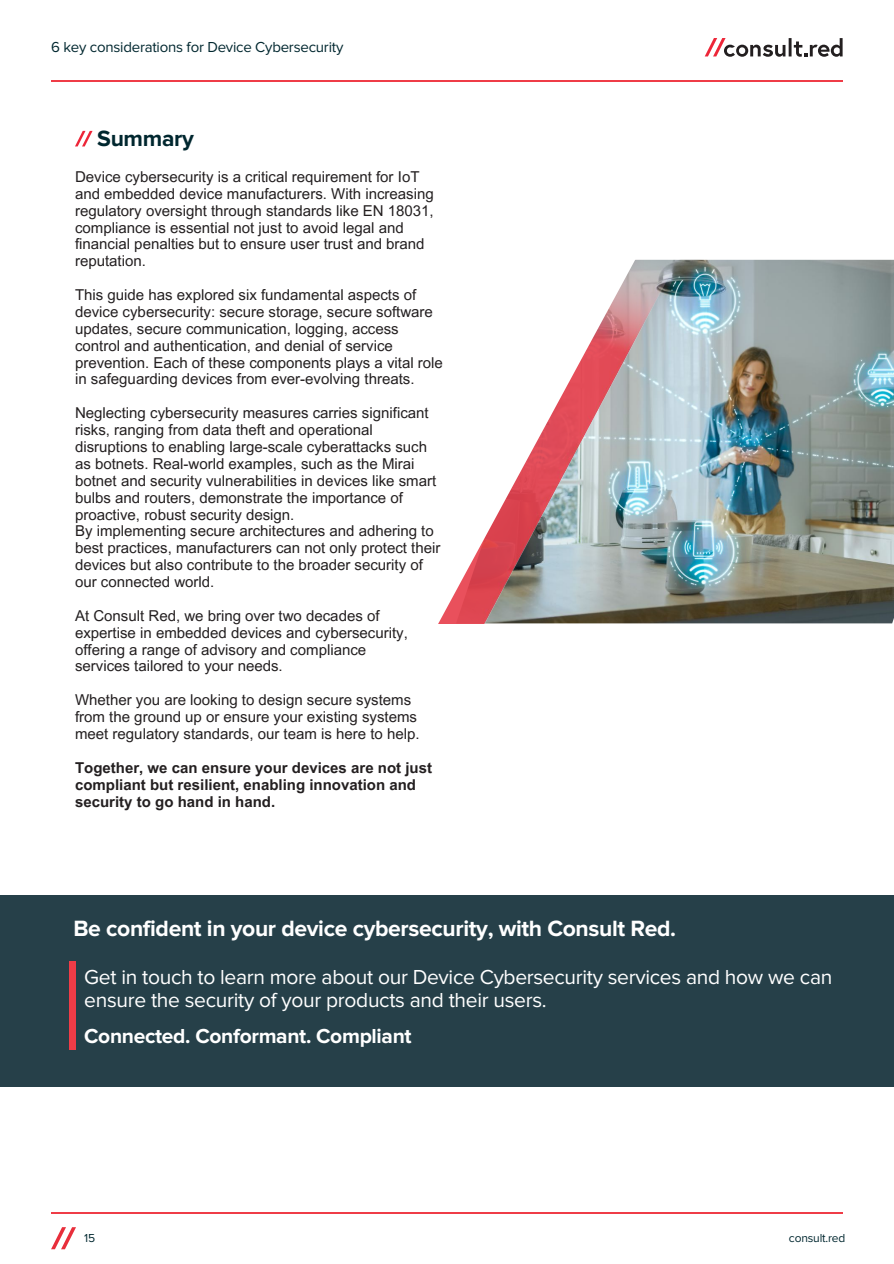
<style>
.page{position:relative;width:894px;height:1264px;background:#fff}
.page>*{position:absolute;margin:0;border:0;box-sizing:border-box;transform-origin:0 0}
.t1{font:700 22.95px "Proxima Nova";letter-spacing:-.015em;color:#fff}
.t2{font:700 22.95px "Proxima Nova";letter-spacing:-.015em;color:#00272f}
.t3{font:21px/23.7px "Proxima Nova";letter-spacing:-.015em;color:#fff}
.t4{font:700 21px "Proxima Nova";letter-spacing:-.015em;color:#fff}
.t5{font:15px/16.8px "Arial MT Pro";color:#231f20}
.t6{font:700 15px/16.8px "Arial MT Pro";color:#231f20}
.t7{font:15px "Proxima Nova";letter-spacing:-.015em;color:#00272f}
.t8{font:12px "Proxima Nova";letter-spacing:-.015em;color:#00272f}
</style>
<div class="page">
<svg style="left:75px;top:131px;width:18px;height:15px"></svg>
<hr style="left:51px;top:81px;width:791px;height:1px;background:#ef3c47">
<hr style="left:51px;top:1212px;width:791px;height:1px;background:#ef3c47">
<svg style="left:51px;top:1227px;width:25px;height:22px"></svg>
<svg style="left:704px;top:38px;width:138px;height:19px"></svg>
<img style="left:681px;top:260px;width:212px;height:363px">
<img style="left:642px;top:260px;width:39px;height:363px">
<div style="left:0;top:895px;width:893px;height:191px;background:#264049"></div>
<div style="left:69px;top:960px;width:6px;height:89px;background:#ef3c47"></div>
<svg style="left:438px;top:259px;width:204px;height:365px"></svg>
<h1 class="t7" style="left:51px;top:40px;width:294px">6 key considerations for Device Cybersecurity</h1>
<p class="t2" style="left:97px;top:128px;width:98px">Summary</p>
<h4 class="t5" style="left:75px;top:170px;width:360px">Device cybersecurity is a critical requirement for IoT and embedded device manufacturers. With increasing regulatory oversight through standards like EN 18031, compliance is essential not just to avoid legal and financial penalties but to ensure user trust and brand reputation.</h4>
<h4 class="t5" style="left:75px;top:288px;width:369px">This guide has explored six fundamental aspects of device cybersecurity: secure storage, secure software updates, secure communication, logging, access control and authentication, and denial of service prevention. Each of these components plays a vital role in safeguarding devices from ever-evolving threats.</h4>
<h4 class="t5" style="left:75px;top:406px;width:367px">Neglecting cybersecurity measures carries significant risks, ranging from data theft and operational disruptions to enabling large-scale cyberattacks such as botnets. Real-world examples, such as the Mirai botnet and security vulnerabilities in devices like smart bulbs and routers, demonstrate the importance of proactive, robust security design.<br>By implementing secure architectures and adhering to best practices, manufacturers can not only protect their devices but also contribute to the broader security of our connected world.</h4>
<h4 class="t5" style="left:75px;top:609px;width:334px">At Consult Red, we bring over two decades of expertise in embedded devices and cybersecurity, offering a range of advisory and compliance services tailored to your needs.</h4>
<h4 class="t5" style="left:75px;top:693px;width:346px">Whether you are looking to design secure systems from the ground up or ensure your existing systems meet regulatory standards, our team is here to help.</h4>
<h3 class="t6" style="left:75px;top:761px;width:358px">Together, we can ensure your devices are not just compliant but resilient, enabling innovation and security to go hand in hand.</h3>
<h1 class="t1" style="left:73px;top:918px;width:604px">Be confident in your device cybersecurity, with Consult Red.</h1>
<p class="t3" style="left:84px;top:965px;width:749px">Get in touch to learn more about our Device Cybersecurity services and how we can ensure the security of your products and their users.</p>
<p class="t4" style="left:84px;top:1025px;width:329px">Connected. Conformant. Compliant</p>
<p class="t8" style="left:84px;top:1231px;width:12px">15</p>
<h2 class="t8" style="left:788px;top:1232px;width:58px">consult.red</h2>
</div>
